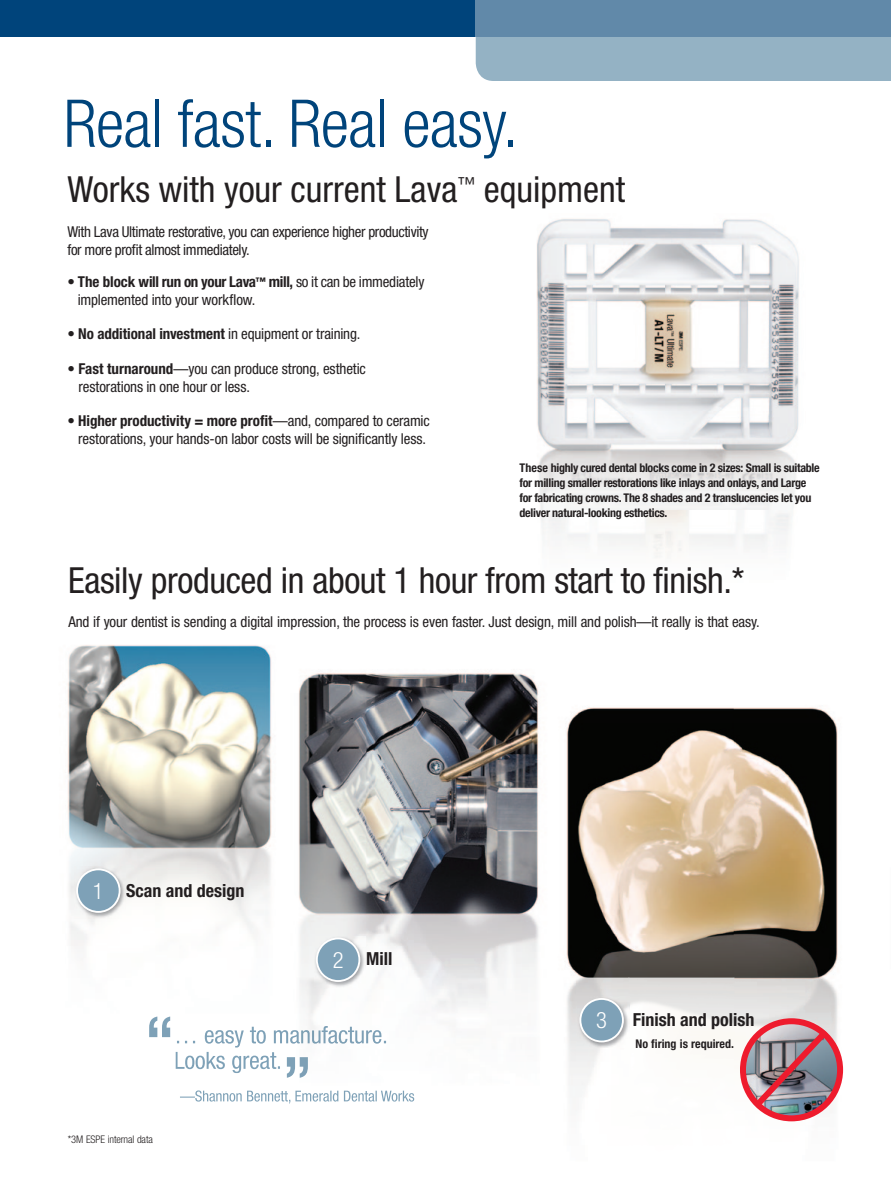
<style>
.page{position:relative;width:891px;height:1188px;background:#fff}
.page>*{position:absolute;margin:0;border:0;box-sizing:border-box;transform-origin:0 0}
.t1{font:300 condensed 66px "Helvetica Neue";letter-spacing:-.01em;color:#00447b}
.t2{font:condensed 36px "Helvetica Neue";letter-spacing:-.01em;color:#231f20}
.t3{font:300 condensed 22.5px "Helvetica Neue";color:#fff}
.t4{font:700 condensed 18px "Helvetica Neue";color:#231f20}
.t5{font:condensed 15px/18px "Helvetica Neue";letter-spacing:-.01em;color:#231f20}
.t6{font:700 condensed 12px/15px "Helvetica Neue";letter-spacing:-.025em;color:#231f20}
.t7{font:700 condensed 12px "Helvetica Neue";color:#231f20}
.t8{font:300 condensed 10.5px "Helvetica Neue";letter-spacing:-.01em;color:#231f20}
.s1{font-weight:700}
.s2{font-weight:700;font-size:10.5px}
.s3{font-weight:300;font-size:22.5px;color:#fff}
</style>
<div class="page">
<div style="left:0;top:0;width:891px;height:37px;background:#00447b"></div>
<div style="left:476px;top:37px;width:415px;height:44px;background:#94b2c4"></div>
<div style="left:476px;top:0;width:415px;height:37px;background:#6189a9"></div>
<img style="left:536px;top:219px;width:263px;height:339px">
<img style="left:67px;top:645px;width:777px;height:477px">
<img style="left:149px;top:1017px;width:21px;height:20px">
<img style="left:177px;top:1026px;width:210px;height:22px">
<img style="left:175px;top:1052px;width:105px;height:21px">
<img style="left:287px;top:1057px;width:21px;height:21px">
<img style="left:180px;top:1090px;width:111px;height:14px">
<img style="left:295px;top:1091px;width:119px;height:11px">
<img style="left:75px;top:867px;width:51px;height:51px">
<svg style="left:76px;top:868px;width:45px;height:45px;background:#a4bac9"></svg>
<img style="left:314px;top:936px;width:52px;height:51px">
<svg style="left:316px;top:938px;width:44px;height:44px"></svg>
<img style="left:578px;top:997px;width:51px;height:51px">
<svg style="left:579px;top:998px;width:45px;height:44px;background:#a0b7c5"></svg>
<img style="left:740px;top:1018px;width:103px;height:103px">
<h1 class="t1" style="left:64px;top:86px;width:456px">Real fast. Real easy.</h1>
<h2 class="t2" style="left:68px;top:168px;width:559px">Works with your current Lava<sup>™</sup> equipment</h2>
<p class="t5" style="left:68px;top:223px;width:363px">With Lava Ultimate restorative, you can experience higher productivity for more profit almost immediately.</p>
<p class="t5" style="left:78px;top:273px;width:348px;text-indent:-10px">• <span class="s1">The block will run on your Lava</span><span class="s2">™</span> <span class="s1">mill,</span> so it can be immediately implemented into your workflow.</p>
<p class="t5" style="left:67px;top:325px;width:294px">• <span class="s1">No additional investment</span> in equipment or training.</p>
<p class="t5" style="left:79px;top:360px;width:289px;text-indent:-11px">• <span class="s1">Fast turnaround</span>—you can produce strong, esthetic restorations in one hour or less.</p>
<p class="t5" style="left:67px;top:412px;width:364px;text-align:center">• <span class="s1">Higher productivity = more profit</span>—and, compared to ceramic restorations, your hands-on labor costs will be significantly less.</p>
<p class="t6" style="left:520px;top:460px;width:302px">These highly cured dental blocks come in 2 sizes: Small is suitable for milling smaller restorations like inlays and onlays, and Large for fabricating crowns. The 8 shades and 2 translucencies let you deliver natural-looking esthetics.</p>
<h2 class="t2" style="left:68px;top:559px;width:678px">Easily produced in about 1 hour from start to finish.*</h2>
<p class="t5" style="left:68px;top:613px;width:693px">And if your dentist is sending a digital impression, the process is even faster. Just design, mill and polish—it really is that easy.</p>
<h3 class="t3" style="left:93px;top:878px;width:12px">1</h3>
<p class="t4" style="left:126px;top:880px;width:120px">Scan and design</p>
<p class="t8" style="left:68px;top:1133px;width:87px">*3M ESPE internal data</p>
<h3 class="t3" style="left:333px;top:947px;width:12px">2</h3>
<p class="t4" style="left:366px;top:948px;width:28px">Mill</p>
<p class="t4" style="left:596px;top:1008px;width:160px"><span class="s3">3</span> Finish and polish</p>
<p class="t7" style="left:635px;top:1037px;width:100px">No firing is required.</p>
</div>
